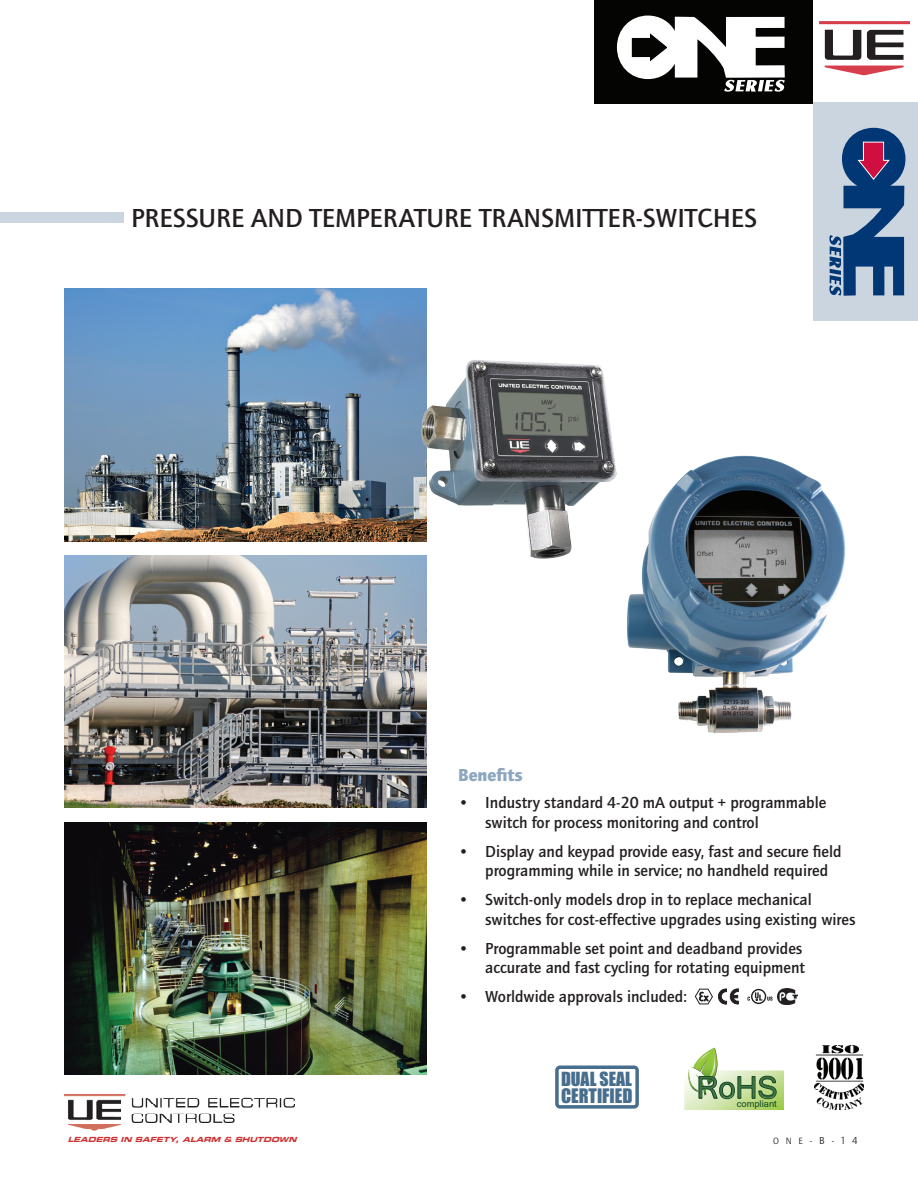
<style>
.page{position:relative;width:918px;height:1188px;background:#fff}
.page>*{position:absolute;margin:0;border:0;box-sizing:border-box;transform-origin:0 0}
.t1{font:48.3px "Kartika";color:#417448}
.t2{font:27px "Quay Sans Md ITC";letter-spacing:.125em;color:#231f20}
.t3{font:18.3px "Impact";color:#486e8d}
.t4{font:900 18px "Quay Sans ITC";color:#8ca6c0}
.t5{font:17.85px "Impact";color:#486e8d}
.t6{font:16.5px/19.8px "Quay Sans Md ITC";color:#231f20}
.t7{font:14.85px "Kartika";color:#154922}
.t8{font:10.5px "Quay Sans ITC Book SC900";color:#231f20}
.t9{font:italic 7.05px "Eurostile Bold Extended Two";color:#cd3232}
.s1{font-size:9.45px}
</style>
<div class="page">
<img style="left:814px;top:1045px;width:50px;height:65px">
<hr style="left:819px;top:21px;width:91px;height:3px;background:#d73e4c">
<svg style="left:825px;top:30px;width:36px;height:30px"></svg>
<svg style="left:825px;top:66px;width:79px;height:9px"></svg>
<svg style="left:867px;top:30px;width:37px;height:30px"></svg>
<img style="left:65px;top:289px;width:361px;height:252px">
<div style="left:595px;top:0;width:218px;height:104px;background:#040503"></div>
<div style="left:813px;top:102px;width:105px;height:218px;background:#cad5df"></div>
<div style="left:0;top:212px;width:124px;height:11px;background:#cad5df"></div>
<img style="left:65px;top:555px;width:361px;height:253px">
<svg style="left:748px;top:989px;width:25px;height:15px"></svg>
<svg style="left:695px;top:989px;width:43px;height:15px"></svg>
<img style="left:778px;top:989px;width:19px;height:15px">
<svg style="left:829px;top:128px;width:76px;height:168px"></svg>
<svg style="left:617px;top:16px;width:168px;height:76px"></svg>
<img style="left:422px;top:359px;width:191px;height:199px">
<img style="left:613px;top:448px;width:233px;height:286px">
<img style="left:65px;top:822px;width:361px;height:253px">
<svg style="left:684px;top:1048px;width:100px;height:62px"></svg>
<img style="left:65px;top:1094px;width:230px;height:37px">
<svg style="left:555px;top:1066px;width:84px;height:43px"></svg>
<h2 class="t2" style="left:131px;top:203px;width:625px">pressure and temperature transmitter-switches</h2>
<p class="t4" style="left:458px;top:764px;width:66px">Benefits</p>
<p class="t6" style="left:485px;top:793px;width:343px;text-indent:-27px">• Industry standard 4-20 mA output + programmable switch for process monitoring and control</p>
<p class="t6" style="left:485px;top:841px;width:358px;text-indent:-27px">• Display and keypad provide easy, fast and secure field programming while in service; no handheld required</p>
<p class="t6" style="left:485px;top:890px;width:372px;text-indent:-27px">• Switch-only models drop in to replace mechanical switches for cost-effective upgrades using existing wires</p>
<p class="t6" style="left:458px;top:938px;width:348px;text-align:right">• Programmable set point and deadband provides accurate and fast cycling for rotating equipment</p>
<p class="t6" style="left:458px;top:987px;width:230px">• Worldwide approvals included:</p>
<p class="t9" style="left:68px;top:1134px;width:233px">LEADERS IN SAFETY, ALARM &amp; SHUTDOWN</p>
<p class="t5" style="left:561px;top:1065px;width:73px">DUAL SEAL</p>
<p class="t3" style="left:561px;top:1081px;width:73px">CERTIFIED</p>
<h1 class="t1" style="left:697px;top:1065px;width:83px">RoHS</h1>
<p class="t7" style="left:737px;top:1097px;width:42px">compliant</p>
<p class="t8" style="left:773px;top:1135px;width:86px"><span class="s1">ONE</span>-B-14</p>
</div>
